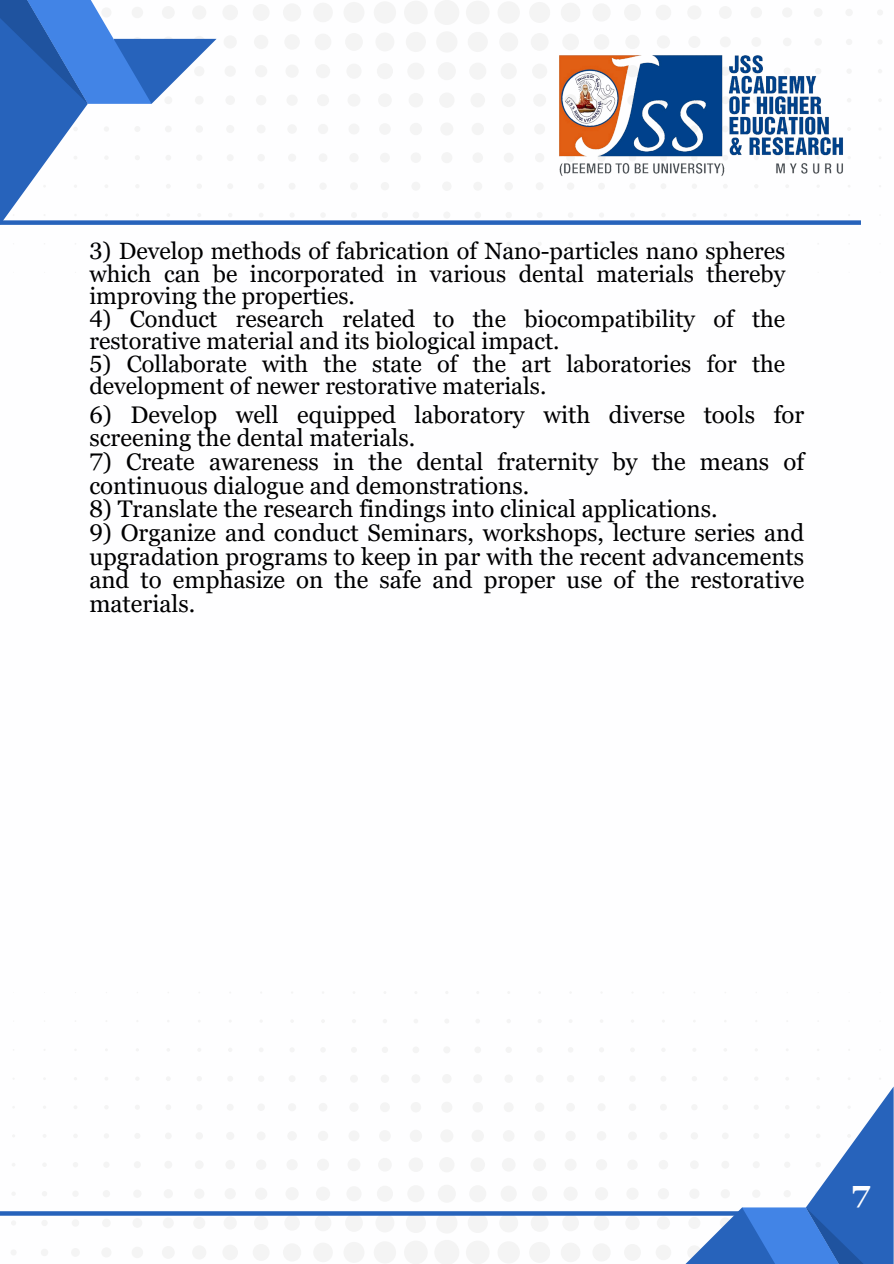
<style>
.page{position:relative;width:894px;height:1264px;background:#fff}
.page>*{position:absolute;margin:0;border:0;box-sizing:border-box;transform-origin:0 0}
.t1{font:700 30.6px "Georgia Pro";color:#fefeff}
.t2{font:24px/23.7px "Georgia Pro";color:#000}
.t3{font:23.55px/22.5px "Georgia Pro";color:#000}
</style>
<div class="page">
<svg style="left:75px;top:0;width:808px;height:273px"></svg>
<svg style="left:0;top:0;width:216px;height:220px"></svg>
<svg style="left:0;top:991px;width:881px;height:272px"></svg>
<svg style="left:677px;top:1086px;width:216px;height:177px"></svg>
<svg style="left:0;top:1211px;width:740px;height:4px;background:#326bbe"></svg>
<img style="left:549px;top:45px;width:303px;height:141px">
<div style="left:0;top:220px;width:860px;height:5px;background:#2763bb"></div>
<p class="t3" style="left:89px;top:240px;width:697px;text-align:justify">3) Develop methods of fabrication of Nano-particles nano spheres which can be incorporated in various dental materials thereby improving the properties.</p>
<p class="t3" style="left:89px;top:307px;width:697px">4) Conduct research related to the biocompatibility of the restorative material and its biological impact.</p>
<p class="t3" style="left:89px;top:352px;width:697px">5) Collaborate with the state of the art laboratories for the development of newer restorative materials.</p>
<h1 class="t2" style="left:89px;top:402px;width:716px">6) Develop well equipped laboratory with diverse tools for screening the dental materials.</h1>
<h1 class="t2" style="left:89px;top:450px;width:716px">7) Create awareness in the dental fraternity by the means of continuous dialogue and demonstrations.</h1>
<h1 class="t2" style="left:89px;top:497px;width:629px">8) Translate the research findings into clinical applications.</h1>
<h1 class="t2" style="left:89px;top:520px;width:716px;text-align:justify">9) Organize and conduct Seminars, workshops, lecture series and upgradation programs to keep in par with the recent advancements and to emphasize on the safe and proper use of the restorative materials.</h1>
<p class="t1" style="left:850px;top:1178px;width:21px">7</p>
</div>
